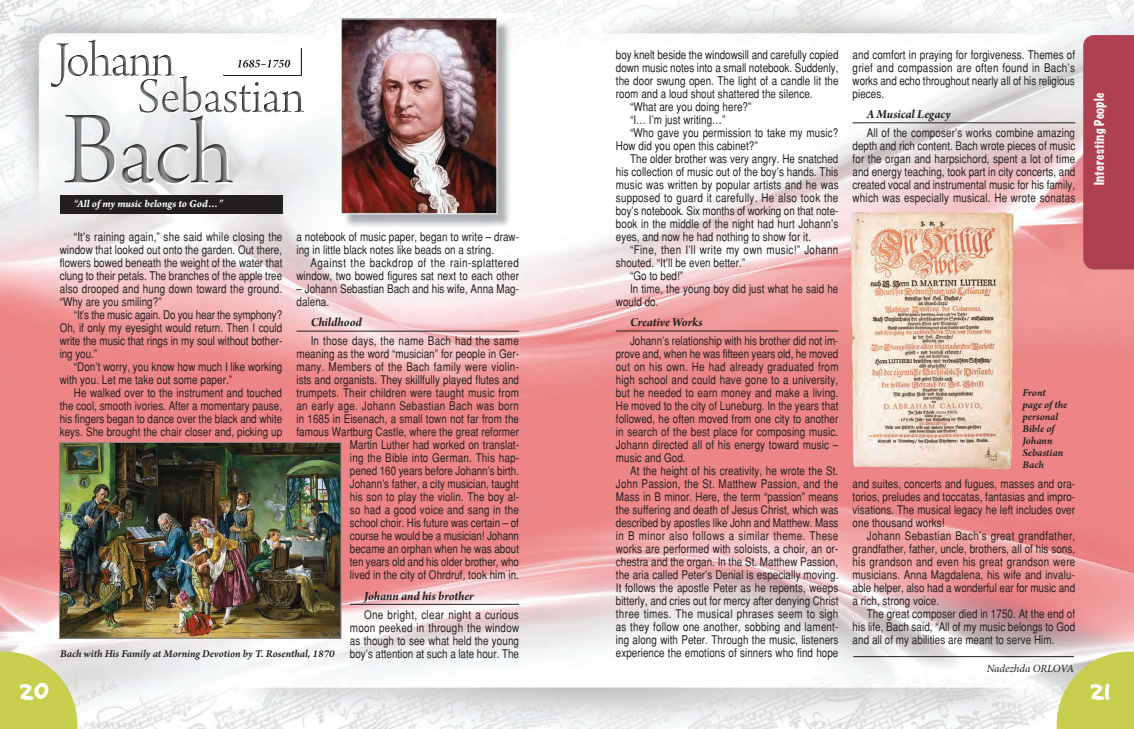
<style>
.page{position:relative;width:1134px;height:729px;background:#fff}
.page>*{position:absolute;margin:0;border:0;box-sizing:border-box;transform-origin:0 0}
.t1{font:34px "Good Dog Plain";color:#fff}
.t2{font:13px "Arno Pro Bold Italic Subhead";letter-spacing:-.005em;color:#231f20}
.t3{font:12px/13px "PM Bastion";letter-spacing:.005em;color:#231f20;text-align:justify}
.t4{font:12px "PM Bastion";letter-spacing:.03em;color:#231f20}
.t5{font:expanded 12px "Marker Felt";letter-spacing:.03em;color:#fff}
.t6{font:11px/12px "Arno Pro Smbd Italic Sm Text";letter-spacing:-.005em;color:#231f20}
.t7{font:11px "Arno Pro Bold Italic Sm Text";letter-spacing:-.005em;color:#fff}
.t8{font:italic 11px "Minion Pro";letter-spacing:-.005em;color:#231f20}
</style>
<div class="page">
<img style="left:0;top:0;width:1134px;height:729px">
<hr style="left:296px;top:331px;width:223px;height:1px;background:#231f20">
<hr style="left:350px;top:604px;width:169px;height:1px;background:#231f20">
<div style="left:60px;top:195px;width:222px;height:19px;background:#231f20"></div>
<img style="left:61px;top:444px;width:278px;height:192px">
<div style="left:59px;top:442px;width:282px;height:196px;border:1px solid #87888a"></div>
<img style="left:147px;top:41px;width:159px;height:144px">
<img style="left:52px;top:87px;width:95px;height:98px">
<img style="left:223px;top:75px;width:78px;height:1px">
<img style="left:237px;top:60px;width:53px;height:7px">
<img style="left:65px;top:115px;width:50px;height:68px">
<img style="left:122px;top:116px;width:111px;height:67px">
<img style="left:139px;top:76px;width:165px;height:37px">
<svg style="left:301px;top:48px;width:1px;height:29px"></svg>
<img style="left:51px;top:39px;width:123px;height:48px">
<img style="left:52px;top:41px;width:122px;height:46px">
<img style="left:139px;top:76px;width:35px;height:11px">
<img style="left:342px;top:20px;width:169px;height:208px">
<img style="left:343px;top:21px;width:152px;height:191px">
<div style="left:341px;top:19px;width:156px;height:195px;border:1px solid #fff"></div>
<svg style="left:0;top:651px;width:77px;height:78px;background:#cdd16a"></svg>
<hr style="left:616px;top:331px;width:222px;height:1px;background:#231f20">
<hr style="left:853px;top:123px;width:222px;height:1px;background:#231f20">
<img style="left:851px;top:212px;width:163px;height:257px">
<hr style="left:853px;top:656px;width:221px;height:1px;background:#231f20">
<div style="left:1083px;top:35px;width:51px;height:234px;background:#ae4051"></div>
<svg style="left:566px;top:0;width:14px;height:1px"></svg>
<svg style="left:566px;top:728px;width:14px;height:1px"></svg>
<svg style="left:1057px;top:651px;width:77px;height:78px;background:#cdd16a"></svg>
<h1 class="t1" style="left:19px;top:672px;width:31px">20</h1>
<p class="t7" style="left:74px;top:197px;width:151px">“All of my music belongs to God…”</p>
<p class="t3" style="left:296px;top:230px;width:224px">a notebook of music paper, began to write – draw&shy;ing in little black notes like beads on a string.</p>
<p class="t3" style="left:296px;top:256px;width:224px;text-align:right">Against the backdrop of the rain-splattered window, two bowed figures sat next to each other</p>
<p class="t3" style="left:296px;top:282px;width:224px">– Johann Sebastian Bach and his wife, Anna Mag&shy;dalena.</p>
<p class="t2" style="left:311px;top:315px;width:53px">Childhood</p>
<p class="t3" style="left:296px;top:334px;width:224px;text-align:right">In those days, the name Bach had the same meaning as the word “musician” for people in Ger&shy;many. Members of the Bach family were violin&shy;ists and organists. They skillfully played flutes and trumpets. Their children were taught music from an early age. Johann Sebastian Bach was born in 1685 in Eisenach, a small town not far from the famous Wartburg Castle, where the great reformer Martin Luther had worked on translat-<br>ing the Bible into German. This hap-<br>pened 160 years before Johann’s birth.<br>Johann’s father, a city musician, taught<br>his son to play the violin. The boy al-<br>so had a good voice and sang in the<br>school choir. His future was certain – of<br>course he would be a musician! Johann<br>became an orphan when he was about<br>ten years old and his older brother, who<br>lived in the city of Ohrdruf, took him in.</p>
<p class="t2" style="left:364px;top:588px;width:111px">Johann and his brother</p>
<p class="t3" style="left:350px;top:607px;width:171px;text-indent:14px">One bright, clear night a curious moon peeked in through the window as though to see what held the young boy’s attention at such a late hour. The</p>
<p class="t3" style="left:60px;top:230px;width:224px;text-indent:14px">“It’s raining again,” she said while closing the window that looked out onto the garden. Out there, flowers bowed beneath the weight of the water that clung to their petals. The branches of the apple tree also drooped and hung down toward the ground. “Why are you smiling?”</p>
<p class="t3" style="left:60px;top:308px;width:224px;text-indent:14px">“It’s the music again. Do you hear the symphony?<br>Oh, if only my eyesight would return. Then I could write the music that rings in my soul without bother&shy;ing you.”</p>
<p class="t3" style="left:60px;top:360px;width:224px;text-indent:14px">“Don’t worry, you know how much I like working with you. Let me take out some paper.”</p>
<p class="t3" style="left:60px;top:386px;width:224px;text-indent:14px">He walked over to the instrument and touched the cool, smooth ivories. After a momentary pause, his fingers began to dance over the black and white keys. She brought the chair closer and, picking up</p>
<p class="t6" style="left:60px;top:648px;width:276px">Bach with His Family at Morning Devotion by T. Rosenthal, 1870</p>
<p class="t3" style="left:616px;top:48px;width:224px">boy knelt beside the windowsill and carefully copied</p>
<p class="t3" style="left:616px;top:61px;width:224px">down music notes into a small notebook. Suddenly,</p>
<p class="t3" style="left:616px;top:74px;width:224px">the door swung open. The light of a candle lit the</p>
<p class="t3" style="left:616px;top:87px;width:198px">room and a loud shout shattered the silence.</p>
<p class="t3" style="left:630px;top:100px;width:123px">“What are you doing here?”</p>
<p class="t3" style="left:630px;top:113px;width:97px">“I… I’m just writing…”</p>
<p class="t3" style="left:630px;top:126px;width:210px">“Who gave you permission to take my music?</p>
<p class="t3" style="left:616px;top:139px;width:143px">How did you open this cabinet?”</p>
<p class="t3" style="left:630px;top:152px;width:210px">The older brother was very angry. He snatched</p>
<p class="t3" style="left:616px;top:165px;width:224px">his collection of music out of the boy’s hands. This</p>
<p class="t3" style="left:616px;top:178px;width:224px">music was written by popular artists and he was</p>
<p class="t3" style="left:616px;top:191px;width:224px">supposed to guard it carefully. He also took the</p>
<p class="t3" style="left:616px;top:204px;width:224px">boy’s notebook. Six months of working on that note-</p>
<p class="t3" style="left:616px;top:217px;width:224px">book in the middle of the night had hurt Johann’s</p>
<p class="t3" style="left:616px;top:230px;width:197px">eyes, and now he had nothing to show for it.</p>
<p class="t4" style="left:630px;top:243px;width:210px">“Fine, then I’ll write my own music!” Johann</p>
<p class="t3" style="left:616px;top:256px;width:131px">shouted. “It’ll be even better.”</p>
<p class="t3" style="left:630px;top:269px;width:55px">“Go to bed!”</p>
<p class="t3" style="left:630px;top:282px;width:210px">In time, the young boy did just what he said he</p>
<p class="t3" style="left:616px;top:295px;width:44px">would do.</p>
<p class="t2" style="left:630px;top:315px;width:74px">Creative Works</p>
<p class="t3" style="left:616px;top:334px;width:224px;text-indent:14px">Johann’s relationship with his brother did not im&shy;prove and, when he was fifteen years old, he moved out on his own. He had already graduated from high school and could have gone to a university, but he needed to earn money and make a living.<br>He moved to the city of Luneburg. In the years that followed, he often moved from one city to another in search of the best place for composing music.<br>Johann directed all of his energy toward music – music and God.</p>
<p class="t3" style="left:616px;top:464px;width:224px;text-indent:14px">At the height of his creativity, he wrote the St.<br>John Passion, the St. Matthew Passion, and the Mass in B minor. Here, the term “passion” means the suffering and death of Jesus Christ, which was described by apostles like John and Matthew. Mass in B minor also follows a similar theme. These works are performed with soloists, a choir, an or&shy;chestra and the organ. In the St. Matthew Passion, the aria called Peter’s Denial is especially moving.<br>It follows the apostle Peter as he repents, weeps bitterly, and cries out for mercy after denying Christ three times. The musical phrases seem to sigh as they follow one another, sobbing and lament&shy;ing along with Peter. Through the music, listeners experience the emotions of sinners who find hope</p>
<p class="t3" style="left:853px;top:48px;width:224px">and comfort in praying for forgiveness. Themes of grief and compassion are often found in Bach’s works and echo throughout nearly all of his religious pieces.</p>
<p class="t2" style="left:867px;top:107px;width:85px">A Musical Legacy</p>
<p class="t3" style="left:853px;top:126px;width:224px;text-indent:14px">All of the composer’s works combine amazing depth and rich content. Bach wrote pieces of music for the organ and harpsichord, spent a lot of time and energy teaching, took part in city concerts, and created vocal and instrumental music for his family, which was especially musical. He wrote sonatas</p>
<p class="t6" style="left:1022px;top:387px;width:46px">Front page of the personal<br>Bible of<br>Johann<br>Sebastian<br>Bach</p>
<p class="t3" style="left:853px;top:477px;width:224px">and suites, concerts and fugues, masses and ora&shy;torios, preludes and toccatas, fantasias and impro&shy;visations. The musical legacy he left includes over one thousand works!</p>
<p class="t3" style="left:853px;top:529px;width:224px;text-indent:14px">Johann Sebastian Bach’s great grandfather, grandfather, father, uncle, brothers, all of his sons, his grandson and even his great grandson were musicians. Anna Magdalena, his wife and invalu&shy;able helper, also had a wonderful ear for music and a rich, strong voice.</p>
<p class="t3" style="left:853px;top:607px;width:224px;text-indent:14px">The great composer died in 1750. At the end of his life, Bach said, “All of my music belongs to God and all of my abilities are meant to serve Him.</p>
<p class="t8" style="left:987px;top:661px;width:89px">Nadezhda ORLOVA</p>
<p class="t5" style="left:1090px;top:185px;width:94px;rotate:-90deg">Interesting People</p>
<h1 class="t1" style="left:1090px;top:672px;width:21px">21</h1>
</div>
